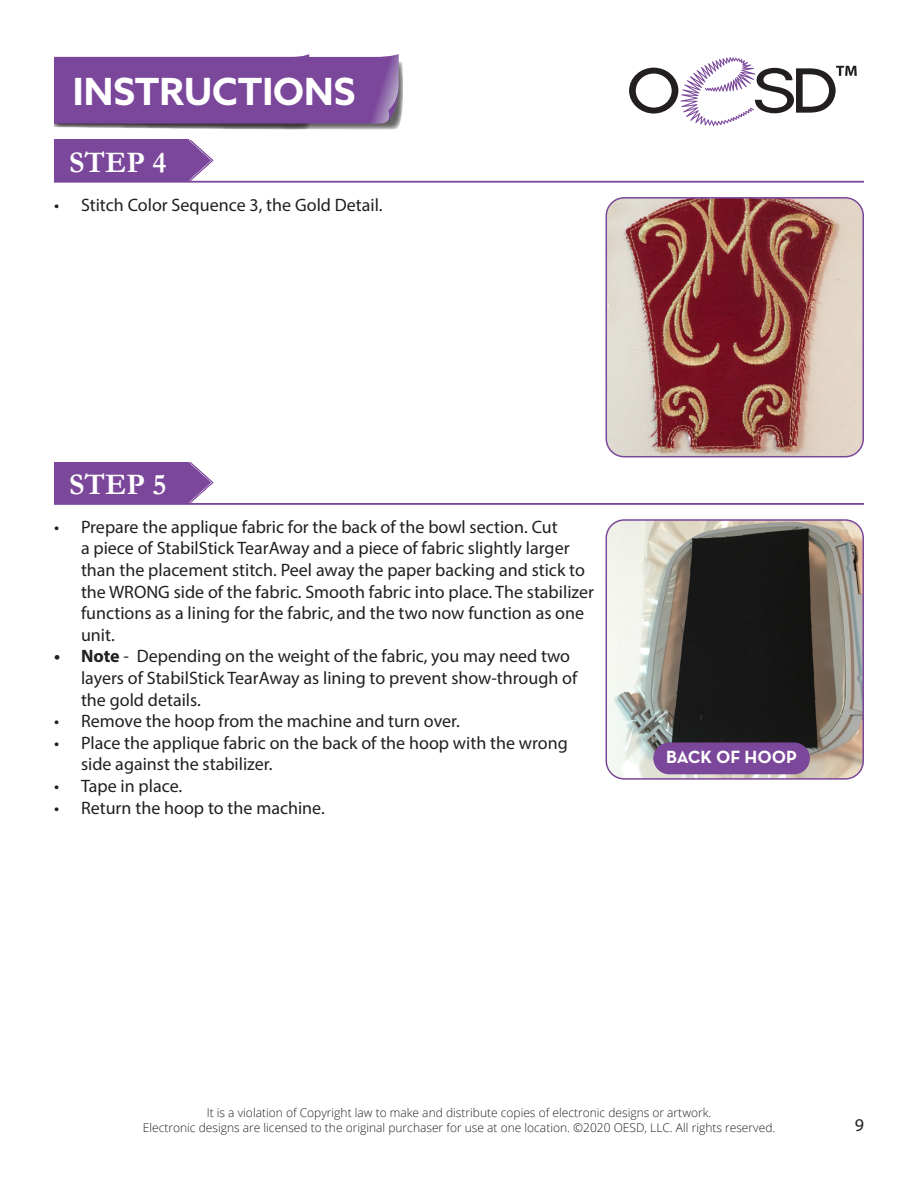
<style>
.page{position:relative;width:918px;height:1188px;background:#fff}
.page>*{position:absolute;margin:0;border:0;box-sizing:border-box;transform-origin:0 0}
.t1{font:700 37.5px "Azo Sans";color:#fff}
.t2{font:700 30px "Garamond";color:#fff}
.t3{font:18px/21.6px "Myriad Pro";color:#231f20}
.t4{font:700 18px "Neutra Text";color:#fff}
.t5{font:300 12px "Open Sans";color:#231f20}
.s1{font-weight:700}
</style>
<div class="page">
<svg style="left:629px;top:57px;width:228px;height:69px"></svg>
<div style="left:54px;top:462px;width:134px;height:41px;background:#7b479b"></div>
<svg style="left:188px;top:462px;width:25px;height:41px"></svg>
<hr style="left:54px;top:503px;width:810px;height:2px;background:#7b479b">
<div style="left:54px;top:140px;width:134px;height:41px;background:#7b479b"></div>
<svg style="left:188px;top:140px;width:25px;height:41px"></svg>
<hr style="left:54px;top:181px;width:810px;height:1px;background:#7b479b">
<img style="left:606px;top:198px;width:257px;height:259px">
<div style="left:606px;top:197px;width:258px;height:260px;border:2px solid #7b479b;border-radius:18px"></div>
<img style="left:606px;top:520px;width:255px;height:257px">
<div style="left:606px;top:519px;width:258px;height:261px;border:2px solid #7b479b;border-radius:18px"></div>
<svg style="left:54px;top:54px;width:349px;height:76px;background:#83569e"></svg>
<div style="left:653px;top:742px;width:157px;height:32px;background:#7b479b;border-radius:16px"></div>
<p class="t1" style="left:73px;top:67px;width:284px">INSTRUCTIONS</p>
<p class="t2" style="left:69px;top:142px;width:99px">STEP 4</p>
<p class="t2" style="left:152px;top:142px;width:22px">X</p>
<p class="t3" style="left:54px;top:193px;width:330px">• Stitch Color Sequence 3, the Gold Detail.</p>
<p class="t2" style="left:69px;top:464px;width:99px">STEP 5</p>
<p class="t2" style="left:152px;top:464px;width:22px">X</p>
<p class="t3" style="left:81px;top:516px;width:515px;text-indent:-27px">• Prepare the applique fabric for the back of the bowl section. Cut<br>a piece of StabilStick TearAway and a piece of fabric slightly larger than the placement stitch. Peel away the paper backing and stick to the WRONG side of the fabric. Smooth fabric into place. The stabilizer functions as a lining for the fabric, and the two now function as one unit.</p>
<p class="t3" style="left:81px;top:645px;width:498px;text-indent:-27px"><span class="s1">• Note</span> - Depending on the weight of the fabric, you may need two layers of StabilStick TearAway as lining to prevent show-through of the gold details.</p>
<p class="t3" style="left:54px;top:710px;width:407px">• Remove the hoop from the machine and turn over.</p>
<p class="t3" style="left:81px;top:732px;width:488px;text-indent:-27px">• Place the applique fabric on the back of the hoop with the wrong side against the stabilizer.</p>
<p class="t3" style="left:54px;top:775px;width:130px">• Tape in place.</p>
<p class="t3" style="left:54px;top:796px;width:272px">• Return the hoop to the machine.</p>
<p class="t4" style="left:666px;top:746px;width:132px">BACK OF HOOP</p>
<p class="t5" style="left:207px;top:1105px;width:506px">It is a violation of Copyright law to make and distribute copies of electronic designs or artwork.</p>
<p class="t5" style="left:143px;top:1119px;width:634px">Electronic designs are licensed to the original purchaser for use at one location. ©2020 OESD, LLC. All rights reserved.</p>
<p class="t3" style="left:855px;top:1114px;width:11px">9</p>
</div>
